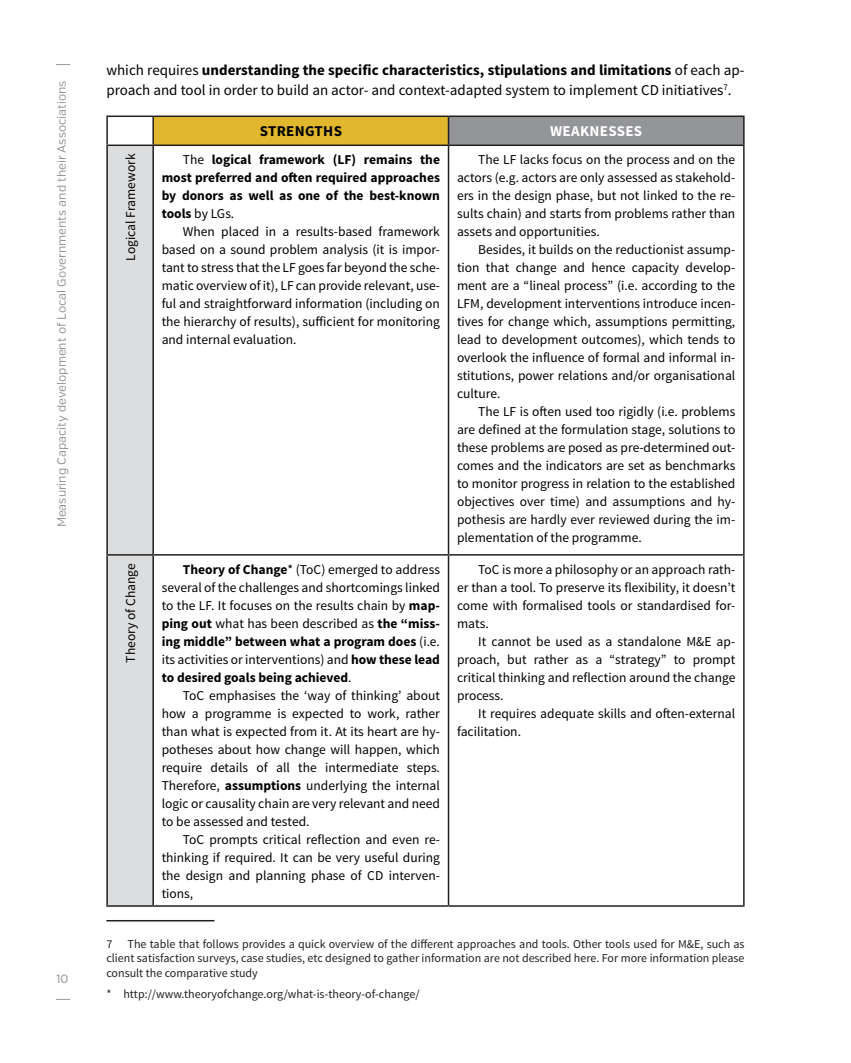
<style>
.page{position:relative;width:851px;height:1063px;background:#fff}
.page>*{position:absolute;margin:0;border:0;box-sizing:border-box;transform-origin:0 0}
.t1{font:15px/19.5px "Source Sans Pro";color:#000}
.tekst{font:700 15px "Source Sans Pro";letter-spacing:.02em;color:#fff}
.tekst-2{font:700 15px "Source Sans Pro";letter-spacing:.02em;color:#000}
.tekst_tabele{font:13.5px/18px "Source Sans Pro";color:#000;text-align:justify}
.tekst_tabele-2{font:700 13.5px/18px "Source Sans Pro";color:#000;text-align:justify}
.fusnotni_tekst{font:12px/14.4px "Source Sans Pro";color:#231f20;text-align:justify}
.t2{font:12px "Verb";color:#939598}
.s1{font-weight:700}
.s2{font-weight:400}
</style>
<div class="page">
<svg style="left:56px;top:64px;width:14px;height:1px"></svg>
<svg style="left:56px;top:999px;width:14px;height:1px"></svg>
<div style="left:153px;top:116px;width:295px;height:29px;background:#e1b72d"></div>
<div style="left:448px;top:116px;width:295px;height:29px;background:#939598"></div>
<div style="left:108px;top:146px;width:44px;height:759px;background:#dcdddf"></div>
<hr style="left:106px;top:116px;width:47px;height:1px;background:#231f20">
<hr style="left:106px;top:117px;width:2px;height:28px;background:#231f20">
<hr style="left:153px;top:116px;width:295px;height:1px;background:#231f20">
<hr style="left:152px;top:117px;width:2px;height:28px;background:#231f20">
<hr style="left:448px;top:116px;width:296px;height:1px;background:#231f20">
<hr style="left:447px;top:117px;width:2px;height:28px;background:#231f20">
<svg style="left:743px;top:117px;width:1px;height:28px"></svg>
<hr style="left:106px;top:145px;width:47px;height:1px;background:#231f20">
<hr style="left:106px;top:146px;width:2px;height:408px;background:#231f20">
<hr style="left:153px;top:145px;width:295px;height:1px;background:#231f20">
<hr style="left:152px;top:146px;width:2px;height:408px;background:#231f20">
<hr style="left:448px;top:145px;width:296px;height:1px;background:#231f20">
<hr style="left:447px;top:146px;width:2px;height:408px;background:#231f20">
<hr style="left:743px;top:146px;width:1px;height:408px;background:#231f20">
<hr style="left:106px;top:554px;width:47px;height:2px;background:#231f20">
<hr style="left:106px;top:556px;width:2px;height:349px;background:#231f20">
<hr style="left:153px;top:554px;width:295px;height:2px;background:#231f20">
<hr style="left:152px;top:556px;width:2px;height:349px;background:#231f20">
<hr style="left:448px;top:554px;width:296px;height:2px;background:#231f20">
<hr style="left:447px;top:556px;width:2px;height:349px;background:#231f20">
<hr style="left:743px;top:556px;width:1px;height:349px;background:#231f20">
<hr style="left:106px;top:905px;width:47px;height:2px;background:#231f20">
<hr style="left:153px;top:905px;width:295px;height:2px;background:#231f20">
<hr style="left:448px;top:905px;width:296px;height:2px;background:#231f20">
<hr style="left:106px;top:920px;width:108px;height:1px;background:#231f20">
<p class="t2" style="left:54px;top:527px;width:448px;rotate:-90deg">Measuring Capacity development of Local Governments and their Associations</p>
<p class="t2" style="left:56px;top:971px;width:14px">10</p>
<p class="t1" style="left:106px;top:61px;width:639px">which requires <span class="s1">understanding the specific characteristics, stipulations and limitations</span> of each ap&shy;proach and tool in order to build an actor- and context-adapted system to implement CD initiatives<sup>7</sup>.</p>
<p class="tekst-2" style="left:260px;top:121px;width:84px">STRENGTHS</p>
<p class="tekst" style="left:550px;top:121px;width:94px">WEAKNESSES</p>
<p class="tekst_tabele" style="left:122px;top:261px;width:108px;rotate:-90deg">Logical Framework</p>
<p class="tekst_tabele-2" style="left:162px;top:151px;width:280px;text-indent:21px"><span class="s2">The</span> logical framework (LF) remains the most preferred and often required approaches by donors as well as one of the best-known tools <span class="s2">by LGs.</span></p>
<p class="tekst_tabele" style="left:457px;top:151px;width:280px;text-indent:21px">The LF lacks focus on the process and on the actors (e.g. actors are only assessed as stakehold&shy;ers in the design phase, but not linked to the re&shy;sults chain) and starts from problems rather than assets and opportunities.</p>
<p class="tekst_tabele" style="left:457px;top:241px;width:280px;text-indent:21px">Besides, it builds on the reductionist assump&shy;tion that change and hence capacity develop&shy;ment are a “lineal process” (i.e. according to the LFM, development interventions introduce incen&shy;tives for change which, assumptions permitting, lead to development outcomes), which tends to overlook the influence of formal and informal in&shy;stitutions, power relations and/or organisational culture.</p>
<p class="tekst_tabele" style="left:457px;top:403px;width:280px;text-indent:21px">The LF is often used too rigidly (i.e. problems are defined at the formulation stage, solutions to these problems are posed as pre-determined out&shy;comes and the indicators are set as benchmarks to monitor progress in relation to the established objectives over time) and assumptions and hy&shy;pothesis are hardly ever reviewed during the im&shy;plementation of the programme.</p>
<p class="tekst_tabele" style="left:162px;top:223px;width:280px;text-indent:21px">When placed in a results-based framework based on a sound problem analysis (it is impor&shy;tant to stress that the LF goes far beyond the sche&shy;matic overview of it), LF can provide relevant, use&shy;ful and straightforward information (including on the hierarchy of results), sufficient for monitoring and internal evaluation.</p>
<p class="tekst_tabele" style="left:122px;top:663px;width:101px;rotate:-90deg">Theory of Change</p>
<p class="tekst_tabele" style="left:162px;top:560px;width:280px;text-indent:21px"><span class="s1">Theory of Change</span>* (ToC) emerged to address several of the challenges and shortcomings linked to the LF. It focuses on the results chain by <span class="s1">map&shy;ping out</span> what has been described as <span class="s1">the “miss&shy;ing middle” between what a program does</span> (i.e. its activities or interventions) and <span class="s1">how these lead to desired goals being achieved</span>.</p>
<p class="tekst_tabele" style="left:162px;top:686px;width:280px;text-indent:21px">ToC emphasises the ‘way of thinking’ about how a programme is expected to work, rather than what is expected from it. At its heart are hy&shy;potheses about how change will happen, which require details of all the intermediate steps.<br>Therefore, <span class="s1">assumptions</span> underlying the internal logic or causality chain are very relevant and need to be assessed and tested.</p>
<p class="tekst_tabele" style="left:162px;top:830px;width:280px;text-indent:21px">ToC prompts critical reflection and even re&shy;thinking if required. It can be very useful during the design and planning phase of CD interven&shy;tions,</p>
<p class="tekst_tabele" style="left:457px;top:560px;width:280px;text-indent:21px">ToC is more a philosophy or an approach rath&shy;er than a tool. To preserve its flexibility, it doesn’t come with formalised tools or standardised for&shy;mats.</p>
<p class="tekst_tabele" style="left:457px;top:632px;width:280px;text-indent:21px">It cannot be used as a standalone M&amp;E ap&shy;proach, but rather as a “strategy” to prompt critical thinking and reflection around the change process.</p>
<p class="tekst_tabele" style="left:457px;top:704px;width:280px;text-indent:21px">It requires adequate skills and often-external facilitation.</p>
<p class="fusnotni_tekst" style="left:106px;top:937px;width:639px;text-indent:21px">The table that follows provides a quick overview of the different approaches and tools. Other tools used for M&amp;E, such as client satisfaction surveys, case studies, etc designed to gather information are not described here. For more information please consult the comparative study</p>
<p class="fusnotni_tekst" style="left:106px;top:987px;width:315px">* http://www.theoryofchange.org/what-is-theory-of-change/</p>
<p class="fusnotni_tekst" style="left:106px;top:937px;width:7px">7</p>
</div>
